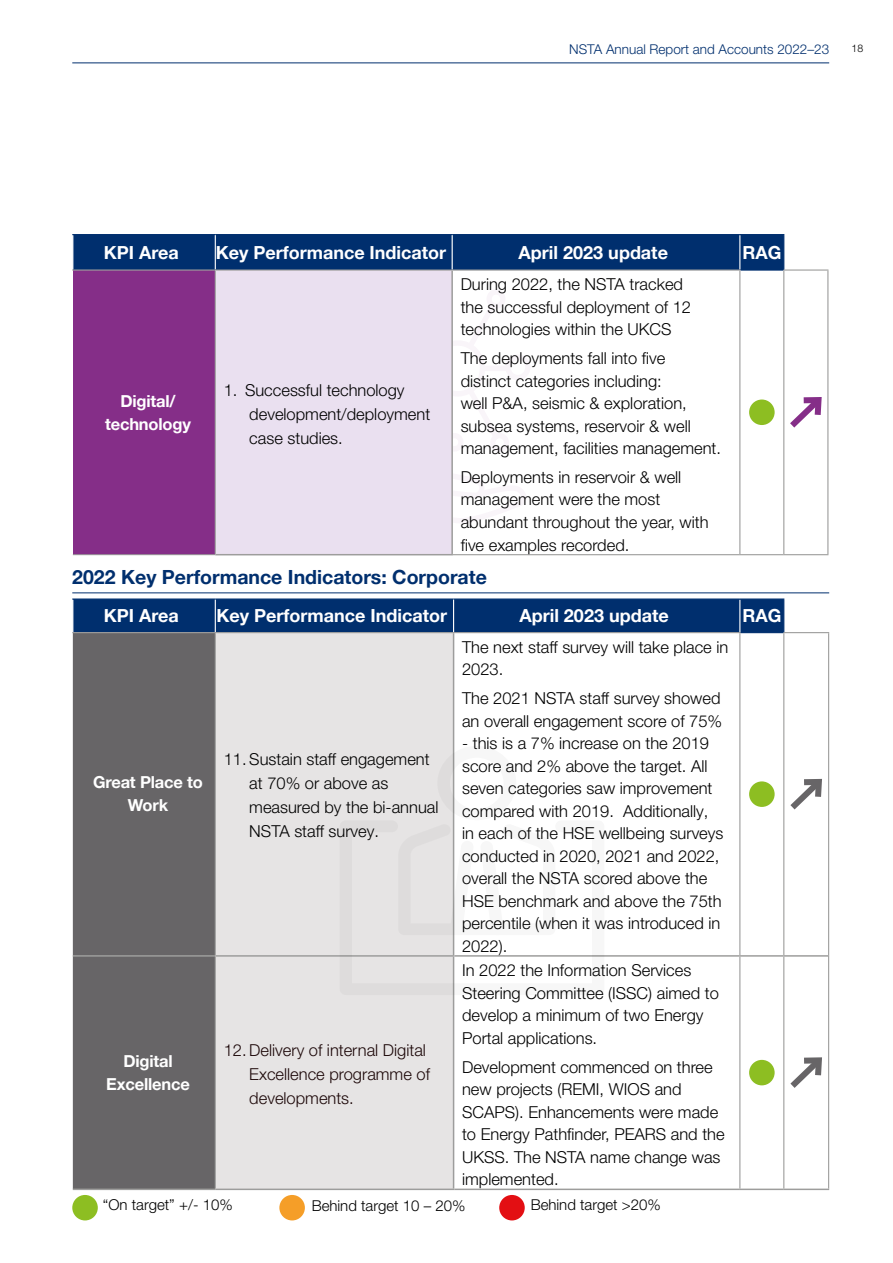
<style>
.page{position:relative;width:893px;height:1263px;background:#fff}
.page>*{position:absolute;margin:0;border:0;box-sizing:border-box;transform-origin:0 0}
.Heading_Rule_Below_SPAN{font:700 19.5px "Helvetica Neue LT Pro";color:#002f6e}
.Table_Header_txt{font:700 18px "Helvetica Neue LT Pro";color:#fff}
.Table_Row_Light{font:16.5px/22.5px "Helvetica Neue LT Pro Lt 6";color:#000}
.t1{font:16.5px/24px "Helvetica Neue LT Pro Lt 6";color:#1d0809}
.Table_Row_Bold{font:700 16.5px/22.5px "Helvetica Neue LT Pro";letter-spacing:-.01em;color:#fff;text-align:center}
.t2{font:15px "Helvetica Neue LT Pro Lt 6";color:#000}
.t3{font:13.5px "Helvetica Neue LT Pro Lt 7";color:#002f6e}
.t4{font:10.5px "Helvetica Neue LT Pro Lt 6";color:#000}
</style>
<div class="page">
<hr style="left:72px;top:63px;width:757px;height:1px;background:#002f6e">
<div style="left:72px;top:1195px;width:26px;height:25px;background:#8dbe22;border-radius:50%"></div>
<div style="left:279px;top:1195px;width:26px;height:25px;background:#f59e28;border-radius:50%"></div>
<div style="left:499px;top:1195px;width:26px;height:25px;background:#e30f13;border-radius:50%"></div>
<hr style="left:72px;top:592px;width:757px;height:1px;background:#002f6e">
<div style="left:73px;top:600px;width:710px;height:32px;background:#002f6e"></div>
<div style="left:73px;top:633px;width:142px;height:555px;background:#676567"></div>
<div style="left:216px;top:633px;width:237px;height:555px;background:#e6e4e4"></div>
<hr style="left:739px;top:600px;width:1px;height:32px;background:#fff">
<hr style="left:783px;top:632px;width:46px;height:1px;background:#9d9d9c">
<hr style="left:828px;top:633px;width:1px;height:323px;background:#9d9d9c">
<hr style="left:828px;top:956px;width:1px;height:232px;background:#9d9d9c">
<hr style="left:784px;top:955px;width:44px;height:2px;background:#9d9d9c">
<hr style="left:784px;top:1188px;width:45px;height:2px;background:#9d9d9c">
<hr style="left:454px;top:598px;width:286px;height:2px;background:#002f6e">
<hr style="left:740px;top:598px;width:44px;height:2px;background:#002f6e">
<hr style="left:783px;top:600px;width:1px;height:32px;background:#002f6e">
<hr style="left:740px;top:632px;width:43px;height:1px;background:#002f6e">
<hr style="left:72px;top:598px;width:143px;height:2px;background:#002f6e">
<hr style="left:215px;top:598px;width:239px;height:2px;background:#002f6e">
<hr style="left:215px;top:600px;width:1px;height:32px;background:#fff">
<hr style="left:453px;top:600px;width:1px;height:32px;background:#fff">
<hr style="left:215px;top:633px;width:1px;height:322px;background:#9d9d9c">
<hr style="left:215px;top:957px;width:1px;height:231px;background:#9d9d9c">
<hr style="left:453px;top:633px;width:1px;height:322px;background:#9d9d9c">
<hr style="left:215px;top:955px;width:239px;height:2px;background:#9d9d9c">
<hr style="left:453px;top:957px;width:1px;height:231px;background:#9d9d9c">
<hr style="left:215px;top:1188px;width:239px;height:2px;background:#9d9d9c">
<hr style="left:454px;top:955px;width:286px;height:2px;background:#9d9d9c">
<hr style="left:454px;top:1188px;width:286px;height:2px;background:#9d9d9c">
<hr style="left:739px;top:633px;width:1px;height:322px;background:#9d9d9c">
<hr style="left:783px;top:633px;width:1px;height:322px;background:#9d9d9c">
<hr style="left:739px;top:957px;width:1px;height:231px;background:#9d9d9c">
<hr style="left:783px;top:957px;width:1px;height:231px;background:#9d9d9c">
<hr style="left:740px;top:955px;width:44px;height:2px;background:#9d9d9c">
<hr style="left:740px;top:1188px;width:44px;height:2px;background:#9d9d9c">
<hr style="left:72px;top:632px;width:143px;height:1px;background:#9d9d9c">
<hr style="left:215px;top:632px;width:239px;height:1px;background:#9d9d9c">
<hr style="left:454px;top:632px;width:286px;height:1px;background:#9d9d9c">
<hr style="left:73px;top:955px;width:142px;height:2px;background:#9d9d9c">
<hr style="left:73px;top:1188px;width:142px;height:2px;background:#9d9d9c">
<div style="left:749px;top:781px;width:26px;height:26px;background:#8dbe22;border-radius:50%"></div>
<svg style="left:784px;top:773px;width:38px;height:43px"></svg>
<div style="left:749px;top:1060px;width:26px;height:25px;background:#8dbe22;border-radius:50%"></div>
<svg style="left:784px;top:1052px;width:38px;height:42px"></svg>
<div style="left:398px;top:746px;width:57px;height:74px;background:#e6e4e4"></div>
<svg style="left:340px;top:820px;width:264px;height:175px"></svg>
<div style="left:73px;top:235px;width:710px;height:34px;background:#002f6e"></div>
<div style="left:73px;top:270px;width:142px;height:285px;background:#852e88"></div>
<div style="left:215px;top:270px;width:237px;height:285px;background:#eae0f0"></div>
<hr style="left:739px;top:235px;width:1px;height:34px;background:#fff">
<hr style="left:783px;top:269px;width:45px;height:2px;background:#9d9d9c">
<hr style="left:827px;top:271px;width:1px;height:283px;background:#9d9d9c">
<hr style="left:784px;top:554px;width:44px;height:1px;background:#9d9d9c">
<hr style="left:452px;top:234px;width:288px;height:1px;background:#002f6e">
<hr style="left:740px;top:234px;width:44px;height:1px;background:#002f6e">
<hr style="left:783px;top:235px;width:1px;height:34px;background:#002f6e">
<hr style="left:740px;top:269px;width:43px;height:2px;background:#002f6e">
<hr style="left:72px;top:234px;width:143px;height:1px;background:#002f6e">
<hr style="left:215px;top:234px;width:237px;height:1px;background:#002f6e">
<hr style="left:215px;top:235px;width:1px;height:34px;background:#fff">
<hr style="left:452px;top:235px;width:1px;height:34px;background:#fff">
<hr style="left:451px;top:271px;width:2px;height:283px;background:#9d9d9c">
<hr style="left:453px;top:554px;width:287px;height:1px;background:#9d9d9c">
<hr style="left:739px;top:271px;width:1px;height:283px;background:#9d9d9c">
<hr style="left:783px;top:271px;width:1px;height:283px;background:#9d9d9c">
<hr style="left:740px;top:554px;width:44px;height:1px;background:#9d9d9c">
<hr style="left:215px;top:271px;width:1px;height:283px;background:#9d9d9c">
<hr style="left:73px;top:554px;width:142px;height:1px;background:#9d9d9c">
<hr style="left:215px;top:554px;width:238px;height:1px;background:#9d9d9c">
<hr style="left:72px;top:269px;width:143px;height:2px;background:#9d9d9c">
<hr style="left:215px;top:269px;width:237px;height:2px;background:#9d9d9c">
<hr style="left:452px;top:269px;width:288px;height:2px;background:#9d9d9c">
<div style="left:749px;top:399px;width:26px;height:26px;background:#8dbe22;border-radius:50%"></div>
<svg style="left:784px;top:392px;width:38px;height:42px"></svg>
<p class="t3" style="left:569px;top:41px;width:261px">NSTA Annual Report and Accounts 2022–23</p>
<p class="t4" style="left:851px;top:42px;width:13px">18</p>
<p class="Table_Header_txt" style="left:104px;top:241px;width:76px">KPI Area</p>
<p class="Table_Header_txt" style="left:216px;top:241px;width:232px">Key Performance Indicator</p>
<p class="Table_Header_txt" style="left:519px;top:241px;width:151px">April 2023 update</p>
<p class="Table_Header_txt" style="left:742px;top:241px;width:40px">RAG</p>
<p class="Table_Row_Light" style="left:461px;top:273px;width:232px">During 2022, the NSTA tracked the successful deployment of 12 technologies within the UKCS</p>
<p class="Table_Row_Light" style="left:461px;top:347px;width:262px">The deployments fall into five<br>distinct categories including:<br>well P&amp;A, seismic &amp; exploration, subsea systems, reservoir &amp; well management, facilities management.</p>
<p class="Table_Row_Light" style="left:461px;top:465px;width:249px">Deployments in reservoir &amp; well management were the most abundant throughout the year, with five examples recorded.</p>
<p class="Heading_Rule_Below_SPAN" style="left:72px;top:565px;width:416px">2022 Key Performance Indicators: Corporate</p>
<p class="Table_Header_txt" style="left:104px;top:605px;width:76px">KPI Area</p>
<p class="Table_Header_txt" style="left:216px;top:605px;width:232px">Key Performance Indicator</p>
<p class="Table_Header_txt" style="left:519px;top:605px;width:151px">April 2023 update</p>
<p class="Table_Header_txt" style="left:742px;top:605px;width:40px">RAG</p>
<p class="Table_Row_Bold" style="left:105px;top:390px;width:87px">Digital/ technology</p>
<p class="Table_Row_Light" style="left:249px;top:378px;width:182px;line-height:24px;text-indent:-26px">1. Successful technology development/deployment case studies.</p>
<p class="Table_Row_Bold" style="left:93px;top:771px;width:111px">Great Place to<br>Work</p>
<p class="Table_Row_Light" style="left:249px;top:747px;width:191px;line-height:24px;text-indent:-26px">11. Sustain staff engagement at 70% or above as measured by the bi-annual<br>NSTA staff survey.</p>
<p class="Table_Row_Bold" style="left:106px;top:1050px;width:85px">Digital<br>Excellence</p>
<p class="t1" style="left:249px;top:1038px;width:182px;text-indent:-26px">12. Delivery of internal Digital<br>Excellence programme of developments.</p>
<p class="Table_Row_Light" style="left:462px;top:635px;width:268px">The next staff survey will take place in<br>2023.</p>
<p class="Table_Row_Light" style="left:462px;top:687px;width:262px">The 2021 NSTA staff survey showed an overall engagement score of 75%</p>
<p class="Table_Row_Light" style="left:462px;top:732px;width:263px">- this is a 7% increase on the 2019 score and 2% above the target. All seven categories saw improvement compared with 2019. Additionally, in each of the HSE wellbeing surveys conducted in 2020, 2021 and 2022, overall the NSTA scored above the<br>HSE benchmark and above the 75th percentile (when it was introduced in<br>2022).</p>
<p class="Table_Row_Light" style="left:462px;top:959px;width:258px">In 2022 the Information Services<br>Steering Committee (ISSC) aimed to develop a minimum of two Energy<br>Portal applications.</p>
<p class="Table_Row_Light" style="left:462px;top:1055px;width:264px">Development commenced on three new projects (REMI, WIOS and<br>SCAPS). Enhancements were made to Energy Pathfinder, PEARS and the<br>UKSS. The NSTA name change was implemented.</p>
<p class="t2" style="left:103px;top:1195px;width:131px">“On target” +/- 10%</p>
<p class="t2" style="left:312px;top:1196px;width:155px">Behind target 10 – 20%</p>
<p class="t2" style="left:531px;top:1196px;width:132px">Behind target &gt;20%</p>
</div>
